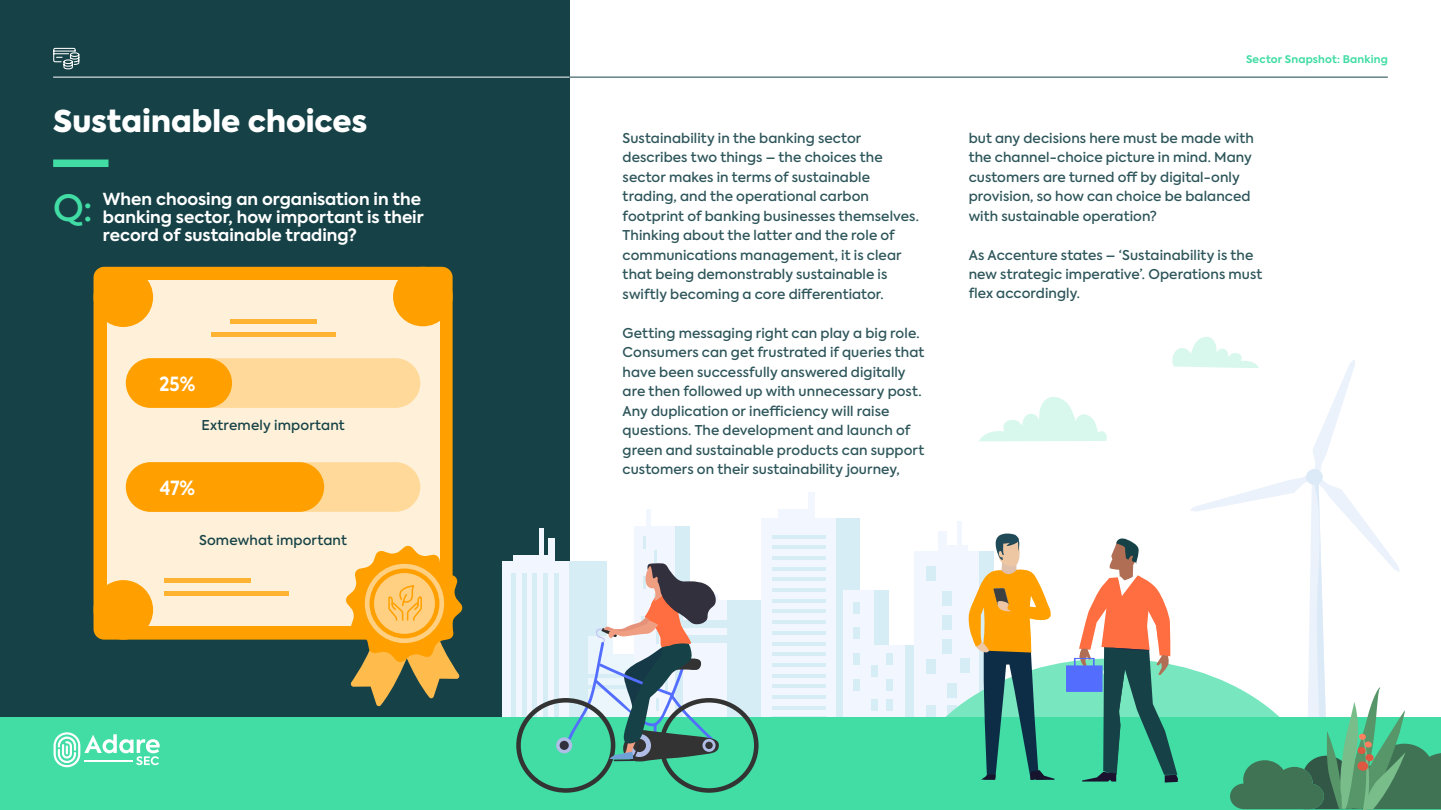
<style>
.page{position:relative;width:1441px;height:810px;background:#fff}
.page>*{position:absolute;margin:0;border:0;box-sizing:border-box;transform-origin:0 0}
.t1{font:900 30px "Axiforma";color:#fff}
.t2{font:700 19.5px "Axiforma";color:#fff;scale:.89 1}
.t3{font:700 16.5px/18px "Axiforma";color:#fff}
.t4{font:500 13.5px/19.5px "Axiforma";letter-spacing:.005em;color:#2d555a}
.t5{font:500 13.5px "Axiforma";letter-spacing:.01em;color:#164247}
.t6{font:700 10.5px "Axiforma";letter-spacing:.02em;color:#41dda5}
.s1{font-weight:500;font-size:36px;color:#41dda5}
</style>
<div class="page">
<hr style="left:53px;top:77px;width:1334px;height:1px;background:#164247">
<div style="left:0;top:0;width:569px;height:810px;background:#164247"></div>
<div style="left:93px;top:267px;width:359px;height:373px;background:#ffa000;border-radius:11px"></div>
<div style="left:107px;top:280px;width:332px;height:346px;background:#fff1d9"></div>
<div style="left:726px;top:600px;width:44px;height:183px;background:#d6edf5"></div>
<div style="left:866px;top:590px;width:23px;height:193px;background:#d6edf5"></div>
<div style="left:502px;top:561px;width:67px;height:222px;background:#f2f7ff"></div>
<div style="left:793px;top:518px;width:66px;height:265px;background:#d6edf5"></div>
<div style="left:843px;top:590px;width:31px;height:193px;background:#f2f7ff"></div>
<div style="left:889px;top:645px;width:26px;height:138px;background:#d6edf5"></div>
<div style="left:866px;top:645px;width:39px;height:138px;background:#f2f7ff"></div>
<div style="left:914px;top:551px;width:64px;height:232px;background:#f2f7ff"></div>
<div style="left:634px;top:526px;width:40px;height:257px;background:#f2f7ff"></div>
<div style="left:777px;top:509px;width:33px;height:12px;background:#f2f7ff"></div>
<div style="left:513px;top:555px;width:38px;height:11px;background:#f2f7ff"></div>
<div style="left:942px;top:545px;width:25px;height:12px;background:#f2f7ff"></div>
<div style="left:761px;top:518px;width:74px;height:265px;background:#f2f7ff"></div>
<div style="left:808px;top:493px;width:6px;height:33px;background:#f2f7ff"></div>
<div style="left:938px;top:531px;width:8px;height:34px;background:#f2f7ff"></div>
<hr style="left:646px;top:509px;width:4px;height:34px;background:#f2f7ff">
<hr style="left:539px;top:529px;width:4px;height:33px;background:#f2f7ff">
<hr style="left:957px;top:521px;width:4px;height:33px;background:#f2f7ff">
<hr style="left:771px;top:535px;width:54px;height:3px;background:#d6edf5">
<hr style="left:771px;top:546px;width:54px;height:3px;background:#d6edf5">
<hr style="left:771px;top:556px;width:54px;height:3px;background:#d6edf5">
<hr style="left:771px;top:567px;width:54px;height:3px;background:#d6edf5">
<hr style="left:771px;top:578px;width:54px;height:3px;background:#d6edf5">
<hr style="left:771px;top:589px;width:54px;height:3px;background:#d6edf5">
<hr style="left:771px;top:599px;width:54px;height:3px;background:#d6edf5">
<hr style="left:771px;top:610px;width:54px;height:3px;background:#d6edf5">
<hr style="left:771px;top:621px;width:54px;height:3px;background:#d6edf5">
<hr style="left:771px;top:631px;width:54px;height:3px;background:#d6edf5">
<hr style="left:771px;top:642px;width:54px;height:3px;background:#d6edf5">
<hr style="left:771px;top:653px;width:54px;height:3px;background:#d6edf5">
<hr style="left:771px;top:663px;width:54px;height:3px;background:#d6edf5">
<hr style="left:771px;top:674px;width:54px;height:3px;background:#d6edf5">
<hr style="left:771px;top:685px;width:54px;height:3px;background:#d6edf5">
<hr style="left:771px;top:695px;width:54px;height:3px;background:#d6edf5">
<hr style="left:771px;top:706px;width:54px;height:3px;background:#d6edf5">
<hr style="left:511px;top:573px;width:4px;height:185px;background:#d6edf5">
<div style="left:853px;top:602px;width:6px;height:12px;background:#d6edf5"></div>
<div style="left:853px;top:627px;width:6px;height:12px;background:#d6edf5"></div>
<div style="left:853px;top:653px;width:6px;height:12px;background:#d6edf5"></div>
<div style="left:853px;top:679px;width:6px;height:12px;background:#d6edf5"></div>
<div style="left:886px;top:679px;width:6px;height:12px;background:#d6edf5"></div>
<div style="left:886px;top:653px;width:6px;height:12px;background:#d6edf5"></div>
<div style="left:871px;top:665px;width:6px;height:12px;background:#d6edf5"></div>
<div style="left:871px;top:699px;width:6px;height:12px;background:#d6edf5"></div>
<div style="left:886px;top:699px;width:6px;height:12px;background:#d6edf5"></div>
<div style="left:926px;top:566px;width:9px;height:15px;background:#d6edf5"></div>
<div style="left:941px;top:591px;width:10px;height:15px;background:#d6edf5"></div>
<div style="left:941px;top:615px;width:10px;height:14px;background:#d6edf5"></div>
<div style="left:941px;top:639px;width:10px;height:15px;background:#d6edf5"></div>
<div style="left:959px;top:658px;width:10px;height:15px;background:#d6edf5"></div>
<svg style="left:926px;top:659px;width:42px;height:58px"></svg>
<div style="left:0;top:717px;width:1440px;height:93px;background:#41dda5"></div>
<hr style="left:53px;top:77px;width:516px;height:1px;background:#fff">
<svg style="left:54px;top:732px;width:106px;height:35px"></svg>
<div style="left:53px;top:160px;width:55px;height:7px;background:#41dda5"></div>
<svg style="left:53px;top:47px;width:27px;height:23px"></svg>
<svg style="left:516px;top:537px;width:242px;height:256px"></svg>
<svg style="left:968px;top:337px;width:472px;height:473px"></svg>
<div style="left:126px;top:358px;width:294px;height:50px;background:#ffd999;border-radius:25px"></div>
<div style="left:126px;top:358px;width:106px;height:50px;background:#ffa000;border-radius:25px"></div>
<div style="left:126px;top:462px;width:294px;height:50px;background:#ffd999;border-radius:25px"></div>
<div style="left:126px;top:462px;width:198px;height:50px;background:#ffa000;border-radius:25px"></div>
<div style="left:93px;top:267px;width:60px;height:60px;background:#ffa000;border-radius:50%"></div>
<div style="left:393px;top:267px;width:59px;height:59px;background:#ffa000;border-radius:50%"></div>
<div style="left:93px;top:580px;width:60px;height:60px;background:#ffa000;border-radius:50%"></div>
<svg style="left:345px;top:545px;width:118px;height:161px"></svg>
<div style="left:164px;top:578px;width:87px;height:5px;background:#ffb333"></div>
<div style="left:164px;top:591px;width:125px;height:5px;background:#ffb333"></div>
<div style="left:230px;top:319px;width:86px;height:5px;background:#ffb333"></div>
<div style="left:211px;top:332px;width:124px;height:5px;background:#ffb333"></div>
<h1 class="t1" style="left:53px;top:100px;width:316px">Sustainable choices</h1>
<p class="t3" style="left:103px;top:190px;width:322px;text-indent:-50px"><span class="s1">Q:</span> When choosing an organisation in the banking sector, how important is their record of sustainable trading?</p>
<h2 class="t2" style="left:159px;top:370px;width:42px">25%</h2>
<p class="t5" style="left:201px;top:416px;width:145px">Extremely important</p>
<h2 class="t2" style="left:160px;top:474px;width:41px">47%</h2>
<p class="t5" style="left:199px;top:532px;width:149px">Somewhat important</p>
<p class="t4" style="left:622px;top:128px;width:298px">Sustainability in the banking sector describes two things – the choices the sector makes in terms of sustainable trading, and the operational carbon footprint of banking businesses themselves.<br>Thinking about the latter and the role of communications management, it is clear that being demonstrably sustainable is swiftly becoming a core differentiator.</p>
<p class="t4" style="left:622px;top:323px;width:303px">Getting messaging right can play a big role.<br>Consumers can get frustrated if queries that have been successfully answered digitally are then followed up with unnecessary post.<br>Any duplication or inefficiency will raise questions. The development and launch of green and sustainable products can support customers on their sustainability journey,</p>
<p class="t6" style="left:1245px;top:52px;width:143px">Sector Snapshot: Banking</p>
<p class="t4" style="left:968px;top:128px;width:286px">but any decisions here must be made with the channel-choice picture in mind. Many customers are turned off by digital-only provision, so how can choice be balanced with sustainable operation?</p>
<p class="t4" style="left:968px;top:245px;width:295px">As Accenture states – ‘Sustainability is the new strategic imperative’. Operations must flex accordingly.</p>
</div>
